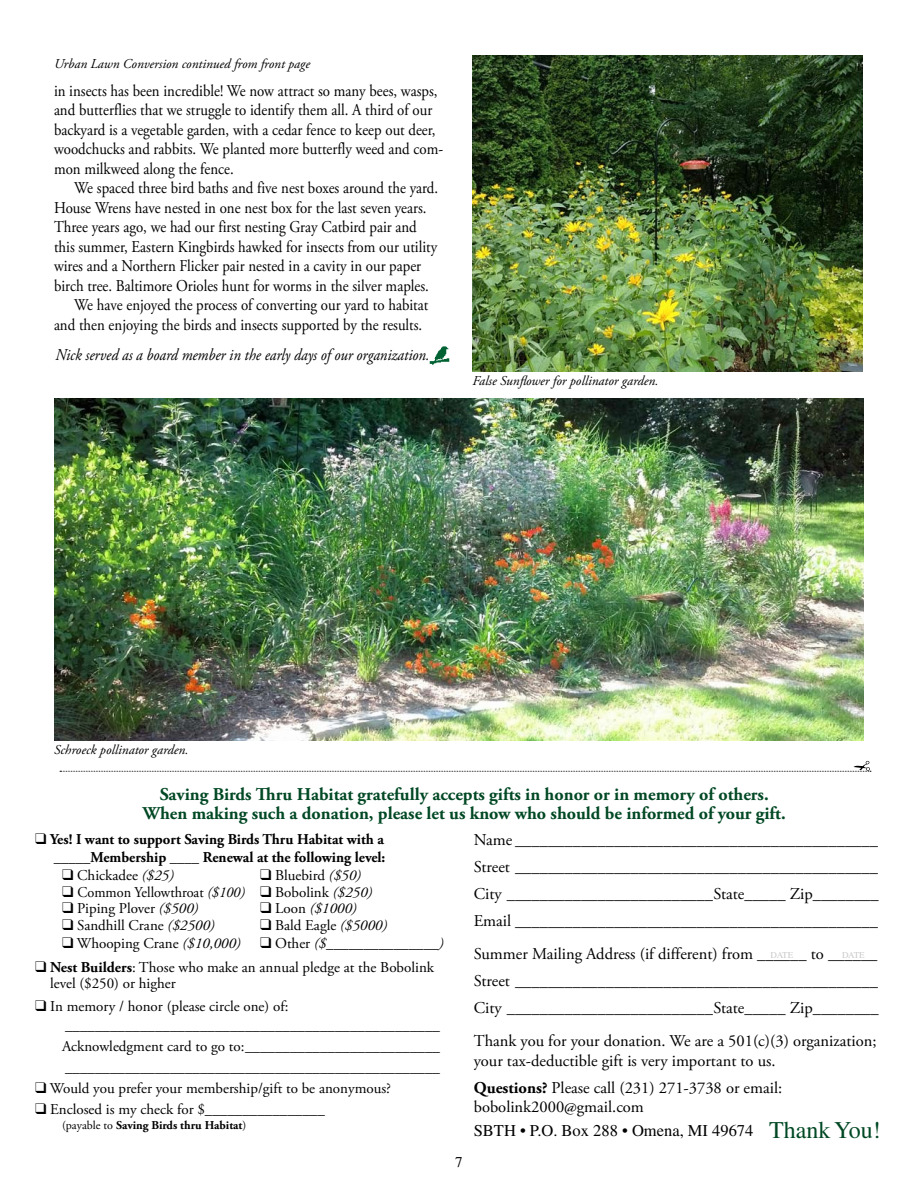
<style>
.page{position:relative;width:918px;height:1188px;background:#fff}
.page>*{position:absolute;margin:0;border:0;box-sizing:border-box;transform-origin:0 0}
.t1{font:700 18px/19.5px "Adobe Garamond Pro";color:#004824;text-align:center}
.t2{font:16.5px/19.5px "Adobe Garamond Pro";color:#000;scale:.9 1}
.t3{font:16.5px/27px "Adobe Garamond Pro";color:#000;text-align:justify}
.t4{font:italic 16.5px "Adobe Garamond Pro";color:#000;scale:.9 1}
.t5{font:16.5px "Times";color:#000}
.t6{font:15px/16.5px "Adobe Garamond Pro";color:#000}
.t7{font:700 15px/18px "Adobe Garamond Pro";color:#000;text-align:right}
.t8{font:15px "Adobe Garamond Pro";color:#000;scale:.95 1}
.t9{font:italic 15px "Adobe Garamond Pro";color:#000}
.t10{font:15px "Times";color:#000}
.t11{font:italic 13.5px "Adobe Garamond Pro";color:#000}
.t12{font:700 12px "Adobe Garamond Pro";color:#000}
.t13{font:9px "Times";letter-spacing:-.04em;color:#c9c9ca}
.s1{font-style:italic}
.s2{font-style:normal}
.s3{font-weight:700}
.s4{font-weight:400}
.s5{font-size:24px;color:#004824}
</style>
<div class="page">
<svg style="left:60px;top:761px;width:811px;height:11px"></svg>
<img style="left:54px;top:398px;width:810px;height:343px">
<img style="left:472px;top:56px;width:390px;height:316px">
<img style="left:429px;top:346px;width:20px;height:20px">
<p class="t11" style="left:54px;top:56px;width:258px">Urban Lawn Conversion continued from front page</p>
<p class="t2" style="left:54px;top:82px;width:434px">in insects has been incredible! We now attract so many bees, wasps, and butterflies that we struggle to identify them all. A third of our backyard is a vegetable garden, with a cedar fence to keep out deer, woodchucks and rabbits. We planted more butterfly weed and com&shy;mon milkweed along the fence.</p>
<p class="t2" style="left:74px;top:179px;width:406px">We spaced three bird baths and five nest boxes around the yard.</p>
<p class="t2" style="left:54px;top:199px;width:416px">House Wrens have nested in one nest box for the last seven years.</p>
<p class="t2" style="left:54px;top:218px;width:405px">Three years ago, we had our first nesting Gray Catbird pair and</p>
<p class="t2" style="left:54px;top:238px;width:427px">this summer, Eastern Kingbirds hawked for insects from our utility</p>
<p class="t2" style="left:54px;top:257px;width:409px">wires and a Northern Flicker pair nested in a cavity in our paper</p>
<p class="t2" style="left:54px;top:277px;width:418px">birch tree. Baltimore Orioles hunt for worms in the silver maples.</p>
<p class="t2" style="left:74px;top:296px;width:395px">We have enjoyed the process of converting our yard to habitat</p>
<p class="t2" style="left:54px;top:316px;width:411px">and then enjoying the birds and insects supported by the results.</p>
<p class="t4" style="left:55px;top:345px;width:417px">Nick served as a board member in the early days of our organization.</p>
<p class="t11" style="left:472px;top:373px;width:188px">False Sunflower for pollinator garden.</p>
<p class="t11" style="left:54px;top:741px;width:136px">Schroeck pollinator garden.</p>
<p class="t1" style="left:143px;top:785px;width:644px">Saving Birds Thru Habitat gratefully accepts gifts in honor or in memory of others.<br>When making such a donation, please let us know who should be informed of your gift.</p>
<p class="t7" style="left:35px;top:831px;width:352px">❑ Yes! I want to support Saving Birds Thru Habitat with a _____Membership ____ Renewal at the following level:</p>
<p class="t6" style="left:62px;top:868px;width:113px">❑ Chickadee <span class="s1">($25)</span></p>
<p class="t6" style="left:260px;top:868px;width:102px">❑ Bluebird <span class="s1">($50)</span></p>
<p class="t8" style="left:62px;top:883px;width:328px">❑ Common Yellowthroat <span class="s1">($100)</span> ❑ Bobolink <span class="s1">($250)</span></p>
<p class="t6" style="left:62px;top:901px;width:138px">❑ Piping Plover <span class="s1">($500)</span></p>
<p class="t9" style="left:260px;top:900px;width:98px">❑ <span class="s2">Loon</span> ($1000)</p>
<p class="t6" style="left:62px;top:918px;width:154px">❑ Sandhill Crane <span class="s1">($2500)</span></p>
<p class="t6" style="left:260px;top:918px;width:129px">❑ Bald Eagle <span class="s1">($5000)</span></p>
<p class="t6" style="left:62px;top:936px;width:180px">❑ Whooping Crane <span class="s1">($10,000)</span></p>
<p class="t9" style="left:260px;top:934px;width:185px">❑ <span class="s2">Other</span> ($_______________)</p>
<p class="t6" style="left:50px;top:960px;width:386px;text-indent:-15px">❑ <span class="s3">Nest Builders</span>: Those who make an annual pledge at the Bobolink level ($250) or higher</p>
<p class="t6" style="left:65px;top:997px;width:376px;line-height:19.5px;text-indent:-30px">❑ In memory / honor (please circle one) of: __________________________________________________</p>
<p class="t6" style="left:62px;top:1037px;width:379px;line-height:21px">Acknowledgment card to go to:__________________________ __________________________________________________</p>
<p class="t6" style="left:35px;top:1081px;width:358px">❑ Would you prefer your membership/gift to be anonymous?</p>
<p class="t6" style="left:35px;top:1102px;width:291px">❑ Enclosed is my check for $________________</p>
<p class="t12" style="left:62px;top:1119px;width:186px"><span class="s4">(payable to</span> Saving Birds thru Habitat<span class="s4">)</span></p>
<p class="t3" style="left:474px;top:827px;width:407px">Name ____________________________________________ Street ____________________________________________ City _________________________State_____ Zip________ Email ____________________________________________</p>
<p class="t3" style="left:474px;top:941px;width:407px">Summer Mailing Address (if different) from ______ to ______ Street ____________________________________________ City _________________________State_____ Zip________</p>
<p class="t3" style="left:474px;top:1032px;width:404px;line-height:19.5px">Thank you for your donation. We are a 501(c)(3) organization; your tax-deductible gift is very important to us.</p>
<p class="t3" style="left:474px;top:1078px;width:310px;line-height:19.5px"><span class="s3">Questions?</span> Please call (231) 271-3738 or email: bobolink2000@gmail.com</p>
<p class="t5" style="left:474px;top:1121px;width:409px">SBTH • P.O. Box 288 • Omena, MI 49674 <span class="s5">Thank You!</span></p>
<p class="t13" style="left:771px;top:950px;width:24px">DATE</p>
<p class="t13" style="left:842px;top:950px;width:24px">DATE</p>
<p class="t10" style="left:455px;top:1153px;width:9px">7</p>
</div>
